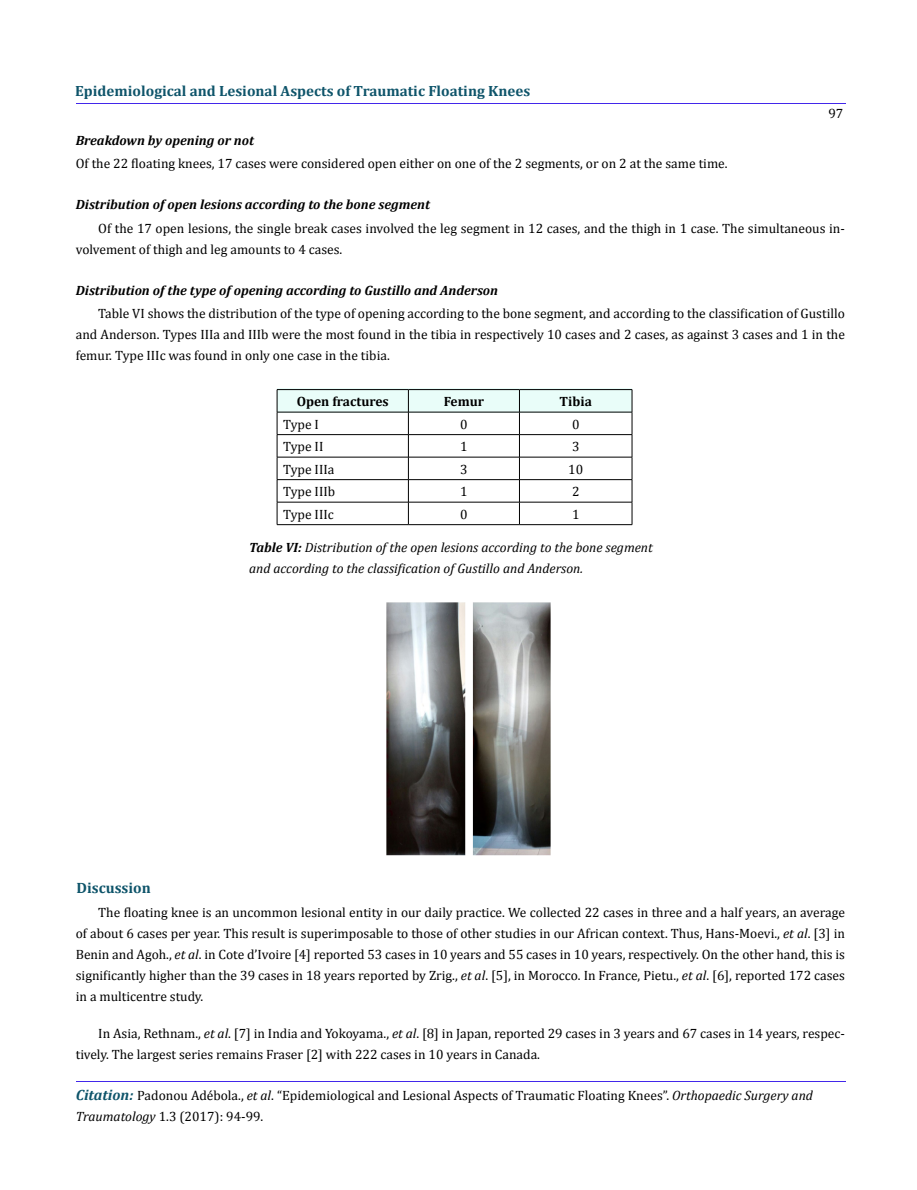
<style>
.page{position:relative;width:917px;height:1190px;background:#fff}
.page>*{position:absolute;margin:0;border:0;box-sizing:border-box;transform-origin:0 0}
.t1{font:700 15px "Cambria";color:#0e546a}
.t2{font:700 14.85px "Cambria";color:#0e546a}
.t3{font:13.5px/21px "Cambria";color:#000}
.t4{font:italic 700 13.5px "Cambria";color:#000}
.t5{font:italic 13.5px/21px "Cambria";color:#000}
.t6{font:700 13.5px "Cambria";color:#000}
.s1{font-weight:700}
.s2{font-style:italic}
.s3{font-weight:700;font-style:italic;font-size:14.85px;color:#0e546a}
</style>
<div class="page">
<hr style="left:76px;top:103px;width:769px;height:1px;background:#4227ea">
<hr style="left:76px;top:1081px;width:769px;height:1px;background:#4227ea">
<img style="left:386px;top:602px;width:164px;height:253px">
<hr style="left:277px;top:412px;width:131px;height:1px;background:#000">
<hr style="left:408px;top:412px;width:111px;height:1px;background:#000">
<hr style="left:519px;top:412px;width:113px;height:1px;background:#000">
<hr style="left:277px;top:434px;width:131px;height:1px;background:#000">
<hr style="left:408px;top:434px;width:111px;height:1px;background:#000">
<hr style="left:519px;top:434px;width:113px;height:1px;background:#000">
<hr style="left:277px;top:457px;width:131px;height:1px;background:#000">
<hr style="left:408px;top:457px;width:111px;height:1px;background:#000">
<hr style="left:519px;top:457px;width:113px;height:1px;background:#000">
<hr style="left:277px;top:479px;width:131px;height:1px;background:#000">
<hr style="left:408px;top:479px;width:111px;height:1px;background:#000">
<hr style="left:519px;top:479px;width:113px;height:1px;background:#000">
<hr style="left:277px;top:502px;width:131px;height:1px;background:#000">
<svg style="left:277px;top:412px;width:1px;height:112px"></svg>
<hr style="left:408px;top:502px;width:111px;height:1px;background:#000">
<svg style="left:408px;top:412px;width:1px;height:112px"></svg>
<hr style="left:519px;top:502px;width:113px;height:1px;background:#000">
<svg style="left:519px;top:412px;width:1px;height:112px"></svg>
<svg style="left:631px;top:412px;width:1px;height:112px"></svg>
<hr style="left:277px;top:524px;width:131px;height:1px;background:#000">
<hr style="left:408px;top:524px;width:111px;height:1px;background:#000">
<hr style="left:519px;top:524px;width:113px;height:1px;background:#000">
<div style="left:277px;top:388px;width:355px;height:24px;background:#e9fdf9"></div>
<p class="t2" style="left:75px;top:82px;width:456px">Epidemiological and Lesional Aspects of Traumatic Floating Knees</p>
<p class="t4" style="left:76px;top:132px;width:180px">Breakdown by opening or not</p>
<p class="t3" style="left:76px;top:153px;width:653px">Of the 22 floating knees, 17 cases were considered open either on one of the 2 segments, or on 2 at the same time.</p>
<p class="t4" style="left:76px;top:196px;width:356px">Distribution of open lesions according to the bone segment</p>
<p class="t3" style="left:828px;top:103px;width:16px">97</p>
<p class="t3" style="left:76px;top:217px;width:770px;text-indent:23px">Of the 17 open lesions, the single break cases involved the leg segment in 12 cases, and the thigh in 1 case. The simultaneous in&shy;volvement of thigh and leg amounts to 4 cases.</p>
<p class="t4" style="left:76px;top:282px;width:424px">Distribution of the type of opening according to Gustillo and Anderson</p>
<p class="t3" style="left:76px;top:303px;width:770px;text-align:justify;text-indent:23px">Table VI shows the distribution of the type of opening according to the bone segment, and according to the classification of Gustillo and Anderson. Types IIIa and IIIb were the most found in the tibia in respectively 10 cases and 2 cases, as against 3 cases and 1 in the femur. Type IIIc was found in only one case in the tibia.</p>
<p class="t6" style="left:297px;top:393px;width:94px">Open fractures</p>
<p class="t6" style="left:444px;top:393px;width:42px">Femur</p>
<p class="t6" style="left:559px;top:393px;width:34px">Tibia</p>
<p class="t3" style="left:283px;top:413px;width:37px">Type I</p>
<p class="t3" style="left:460px;top:413px;width:9px">0</p>
<p class="t3" style="left:572px;top:413px;width:9px">0</p>
<p class="t3" style="left:283px;top:436px;width:42px">Type II</p>
<p class="t3" style="left:460px;top:436px;width:9px">1</p>
<p class="t3" style="left:572px;top:436px;width:9px">3</p>
<p class="t3" style="left:283px;top:458px;width:53px">Type IIIa</p>
<p class="t3" style="left:460px;top:458px;width:9px">3</p>
<p class="t3" style="left:568px;top:458px;width:16px">10</p>
<p class="t3" style="left:283px;top:481px;width:54px">Type IIIb</p>
<p class="t3" style="left:460px;top:481px;width:9px">1</p>
<p class="t3" style="left:572px;top:481px;width:9px">2</p>
<p class="t3" style="left:283px;top:503px;width:52px">Type IIIc</p>
<p class="t3" style="left:460px;top:503px;width:9px">0</p>
<p class="t3" style="left:572px;top:503px;width:9px">1</p>
<p class="t5" style="left:249px;top:537px;width:405px"><span class="s1">Table VI:</span> Distribution of the open lesions according to the bone segment and according to the classification of Gustillo and Anderson.</p>
<p class="t1" style="left:76px;top:879px;width:76px">Discussion</p>
<p class="t3" style="left:76px;top:901px;width:770px;text-align:justify;text-indent:23px">The floating knee is an uncommon lesional entity in our daily practice. We collected 22 cases in three and a half years, an average of about 6 cases per year. This result is superimposable to those of other studies in our African context. Thus, Hans-Moevi., <span class="s2">et al</span>. [3] in Benin and Agoh., <span class="s2">et al</span>. in Cote d’Ivoire [4] reported 53 cases in 10 years and 55 cases in 10 years, respectively. On the other hand, this is significantly higher than the 39 cases in 18 years reported by Zrig., <span class="s2">et al</span>. [5], in Morocco. In France, Pietu., <span class="s2">et al</span>. [6], reported 172 cases in a multicentre study.</p>
<p class="t3" style="left:76px;top:1023px;width:770px;text-indent:23px">In Asia, Rethnam., <span class="s2">et al</span>. [7] in India and Yokoyama., <span class="s2">et al</span>. [8] in Japan, reported 29 cases in 3 years and 67 cases in 14 years, respec&shy;tively. The largest series remains Fraser [2] with 222 cases in 10 years in Canada.</p>
<p class="t3" style="left:76px;top:1084px;width:738px"><span class="s3">Citation:</span> Padonou Adébola., <span class="s2">et al</span>. “Epidemiological and Lesional Aspects of Traumatic Floating Knees”. <span class="s2">Orthopaedic Surgery and<br>Traumatology</span> 1.3 (2017): 94-99.</p>
</div>
